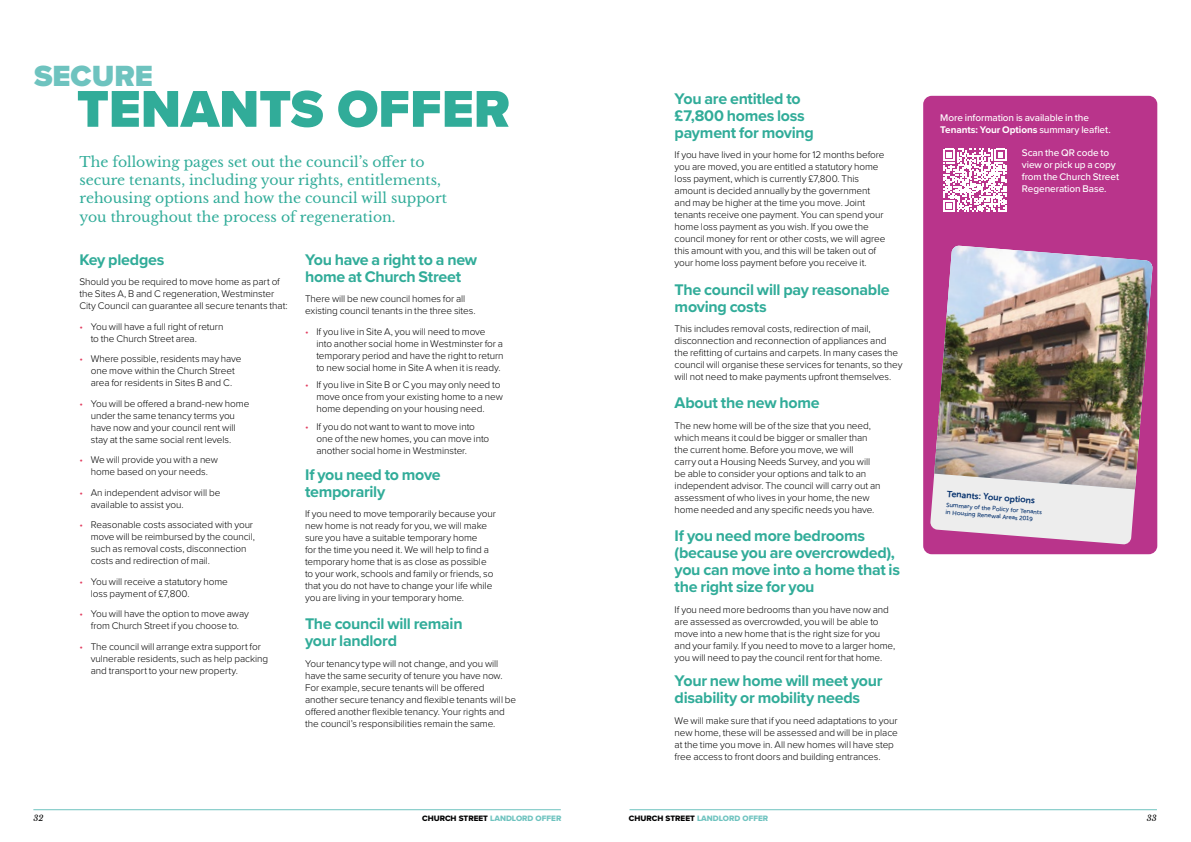
<style>
.page{position:relative;width:1191px;height:842px;background:#fff}
.page>*{position:absolute;margin:0;border:0;box-sizing:border-box;transform-origin:0 0}
.t1{font:900 53.6px "Proxima Nova";color:#31ac99}
.t2{font:900 30.3px "Proxima Nova";color:#6ec3bf}
.t3{font:700 16px/17px "Proxima Nova";letter-spacing:-.02em;color:#31ac99}
.t4{font:14px/18.2px "Libre Baskerville";color:#31ac99}
.t5{font:300 10px/12px "Proxima Nova";letter-spacing:-.01em;color:#000}
.t6{font:500 10px/12px "Proxima Nova";letter-spacing:-.01em;color:#fff}
.t7{font:8.8px "Museo Sans 700";color:#06326e}
.t8{font:8.1px "Proxima Nova Extrabld";color:#6ec3bf}
.t9{font:italic 8.1px "Libre Baskerville";color:#000}
.t10{font:6.1px "Museo Sans 500";color:#06326e}
.s1{color:#e24062}
.s2{font-weight:700}
.s3{color:#000}
</style>
<div class="page">
<div style="left:923px;top:96px;width:234px;height:458px;background:#b9348b;border-radius:9px"></div>
<svg style="left:930px;top:245px;width:205px;height:300px;fill:#ededed"></svg>
<img style="left:934px;top:246px;width:218px;height:243px">
<svg style="left:943px;top:149px;width:63px;height:63px"></svg>
<hr style="left:629px;top:809px;width:528px;height:1px;background:#6ec3bf">
<hr style="left:33px;top:809px;width:528px;height:1px;background:#6ec3bf">
<h2 class="t2" style="left:34px;top:53px;width:120px">SECURE</h2>
<h1 class="t1" style="left:77px;top:69px;width:435px">TENANTS OFFER</h1>
<h3 class="t4" style="left:79px;top:153px;width:369px">The following pages set out the council’s offer to secure tenants, including your rights, entitlements, rehousing options and how the council will support you throughout the process of regeneration.</h3>
<h3 class="t3" style="left:79px;top:250px;width:86px">Key pledges</h3>
<p class="t5" style="left:79px;top:275px;width:210px">Should you be required to move home as part of the Sites A, B and C regeneration, Westminster<br>City Council can guarantee all secure tenants that:</p>
<p class="t5" style="left:91px;top:320px;width:134px;text-indent:-11px"><span class="s1">•</span> You will have a full right of return to the Church Street area.</p>
<p class="t5" style="left:79px;top:352px;width:164px;text-align:center"><span class="s1">•</span> Where possible, residents may have one move within the Church Street area for residents in Sites B and C.</p>
<p class="t5" style="left:91px;top:397px;width:160px;text-indent:-11px"><span class="s1">•</span> You will be offered a brand-new home under the same tenancy terms you have now and your council rent will stay at the same social rent levels.</p>
<p class="t5" style="left:79px;top:453px;width:140px;text-align:center"><span class="s1">•</span> We will provide you with a new home based on your needs.</p>
<p class="t5" style="left:91px;top:486px;width:131px;text-indent:-11px"><span class="s1">•</span> An independent advisor will be available to assist you.</p>
<p class="t5" style="left:91px;top:518px;width:166px;text-indent:-11px"><span class="s1">•</span> Reasonable costs associated with your move will be reimbursed by the council, such as removal costs, disconnection costs and redirection of mail.</p>
<p class="t5" style="left:91px;top:575px;width:139px;text-indent:-11px"><span class="s1">•</span> You will receive a statutory home loss payment of £7,800.</p>
<p class="t5" style="left:79px;top:607px;width:171px;text-align:center"><span class="s1">•</span> You will have the option to move away from Church Street if you choose to.</p>
<p class="t5" style="left:91px;top:640px;width:179px;text-indent:-11px"><span class="s1">•</span> The council will arrange extra support for vulnerable residents, such as help packing and transport to your new property.</p>
<h3 class="t3" style="left:305px;top:250px;width:174px">You have a right to a new home at Church Street</h3>
<p class="t5" style="left:305px;top:292px;width:172px">There will be new council homes for all existing council tenants in the three sites.</p>
<p class="t5" style="left:316px;top:325px;width:189px;text-indent:-11px"><span class="s1">•</span> If you live in Site A, you will need to move into another social home in Westminster for a temporary period and have the right to return to new social home in Site A when it is ready.</p>
<p class="t5" style="left:316px;top:378px;width:188px;text-indent:-11px"><span class="s1">•</span> If you live in Site B or C you may only need to move once from your existing home to a new home depending on your housing need.</p>
<p class="t5" style="left:316px;top:420px;width:174px;text-indent:-11px"><span class="s1">•</span> If you do not want to want to move into one of the new homes, you can move into another social home in Westminster.</p>
<h3 class="t3" style="left:305px;top:465px;width:137px">If you need to move temporarily</h3>
<p class="t5" style="left:305px;top:507px;width:192px">If you need to move temporarily because your new home is not ready for you, we will make sure you have a suitable temporary home<br>for the time you need it. We will help to find a temporary home that is as close as possible to your work, schools and family or friends, so that you do not have to change your life while you are living in your temporary home.</p>
<h3 class="t3" style="left:305px;top:615px;width:159px">The council will remain your landlord</h3>
<p class="t5" style="left:305px;top:657px;width:213px">Your tenancy type will not change, and you will have the same security of tenure you have now.<br>For example, secure tenants will be offered another secure tenancy and flexible tenants will be offered another flexible tenancy. Your rights and the council’s responsibilities remain the same.</p>
<h3 class="t3" style="left:674px;top:89px;width:141px">You are entitled to £7,800 homes loss payment for moving</h3>
<p class="t5" style="left:674px;top:148px;width:212px">If you have lived in your home for 12 months before you are moved, you are entitled a statutory home loss payment, which is currently £7,800. This amount is decided annually by the government and may be higher at the time you move. Joint tenants receive one payment. You can spend your home loss payment as you wish. If you owe the council money for rent or other costs, we will agree this amount with you, and this will be taken out of your home loss payment before you receive it.</p>
<h3 class="t3" style="left:674px;top:280px;width:216px">The council will pay reasonable moving costs</h3>
<p class="t5" style="left:674px;top:322px;width:229px">This includes removal costs, redirection of mail, disconnection and reconnection of appliances and the refitting of curtains and carpets. In many cases the council will organise these services for tenants, so they will not need to make payments upfront themselves.</p>
<h3 class="t3" style="left:674px;top:394px;width:146px">About the new home</h3>
<p class="t5" style="left:674px;top:419px;width:207px">The new home will be of the size that you need, which means it could be bigger or smaller than the current home. Before you move, we will<br>carry out a Housing Needs Survey, and you will be able to consider your options and talk to an independent advisor. The council will carry out an assessment of who lives in your home, the new home needed and any specific needs you have.</p>
<h3 class="t3" style="left:674px;top:527px;width:227px">If you need more bedrooms (because you are overcrowded), you can move into a home that is the right size for you</h3>
<p class="t5" style="left:674px;top:603px;width:222px">If you need more bedrooms than you have now and are assessed as overcrowded, you will be able to move into a new home that is the right size for you and your family. If you need to move to a larger home, you will need to pay the council rent for that home.</p>
<h3 class="t3" style="left:674px;top:672px;width:209px">Your new home will meet your disability or mobility needs</h3>
<p class="t5" style="left:674px;top:714px;width:225px">We will make sure that if you need adaptations to your new home, these will be assessed and will be in place at the time you move in. All new homes will have step free access to front doors and building entrances.</p>
<p class="t6" style="left:940px;top:111px;width:172px">More information is available in the<br><span class="s2">Tenants: Your Options</span> summary leaflet.</p>
<p class="t6" style="left:1021px;top:146px;width:99px">Scan the QR code to view or pick up a copy from the Church Street<br>Regeneration Base.</p>
<p class="t7" style="left:947px;top:488px;width:90px;rotate:5deg">Tenants: Your options</p>
<p class="t10" style="left:946px;top:508px;width:89px;rotate:5deg">in Housing Renewal Areas 2019</p>
<p class="t10" style="left:946px;top:501px;width:97px;rotate:5deg">Summary of the Policy for Tenants</p>
<p class="t9" style="left:33px;top:813px;width:12px">32</p>
<p class="t8" style="left:422px;top:813px;width:141px"><span class="s3">CHURCH STREET</span> LANDLORD OFFER</p>
<p class="t8" style="left:629px;top:813px;width:141px"><span class="s3">CHURCH STREET</span> LANDLORD OFFER</p>
<p class="t9" style="left:1147px;top:813px;width:12px">33</p>
</div>
